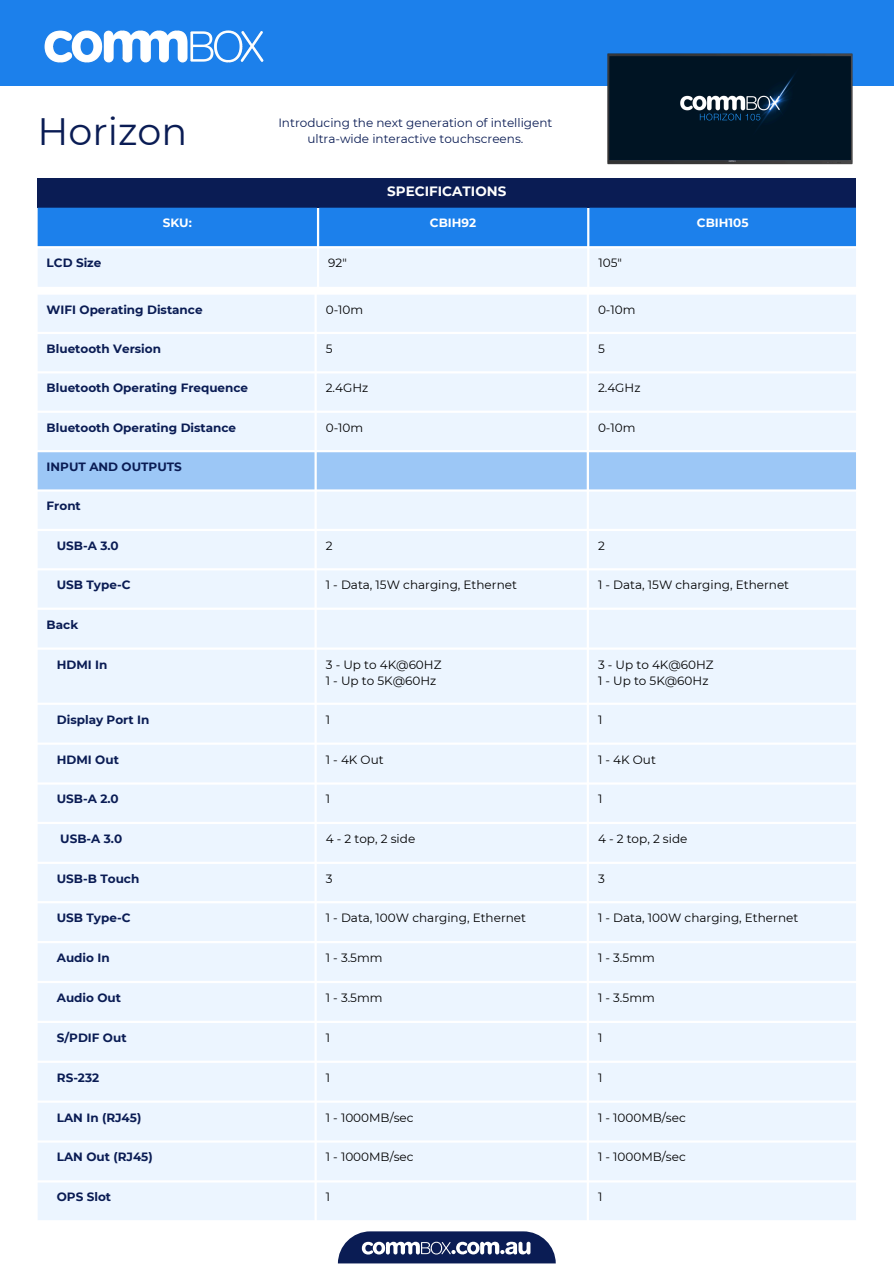
<style>
.page{position:relative;width:894px;height:1264px;background:#fff}
.page>*{position:absolute;margin:0;border:0;box-sizing:border-box;transform-origin:0 0}
.t1{font:38.1px "Montserrat";color:#0a1c54}
.t2{font:700 13.5px "Montserrat";color:#fff}
.t3{font:12px "Montserrat";color:#000}
.t4{font:700 12px "Montserrat";color:#0a1c54}
.t5{font:12px "Montserrat";color:#0a1c54}
.t6{font:700 12px "Montserrat";color:#fff}
</style>
<div class="page">
<svg style="left:338px;top:1231px;width:217px;height:32px"></svg>
<div style="left:0;top:0;width:893px;height:85px;background:#1c80eb"></div>
<div style="left:38px;top:178px;width:817px;height:30px;background:#0a1c54"></div>
<img style="left:44px;top:30px;width:220px;height:33px">
<svg style="left:38px;top:208px;width:817px;height:79px;background:#88bdf5"></svg>
<div style="left:38px;top:295px;width:817px;height:925px;background:#ecf5ff"></div>
<div style="left:38px;top:452px;width:817px;height:37px;background:#9cc7f6"></div>
<img style="left:572px;top:53px;width:315px;height:143px">
<p class="t1" style="left:38px;top:108px;width:151px">Horizon</p>
<p class="t5" style="left:278px;top:115px;width:275px">Introducing the next generation of intelligent</p>
<p class="t5" style="left:307px;top:131px;width:217px">ultra-wide interactive touchscreens.</p>
<p class="t2" style="left:387px;top:183px;width:120px">SPECIFICATIONS</p>
<h1 class="t6" style="left:163px;top:215px;width:31px">SKU:</h1>
<p class="t6" style="left:430px;top:215px;width:48px">CBIH92</p>
<p class="t6" style="left:696px;top:215px;width:53px">CBIH105</p>
<h2 class="t4" style="left:47px;top:255px;width:56px">LCD Size</h2>
<p class="t3" style="left:328px;top:255px;width:20px">92"</p>
<p class="t3" style="left:598px;top:255px;width:25px">105"</p>
<p class="t4" style="left:47px;top:302px;width:157px">WIFI Operating Distance</p>
<p class="t3" style="left:326px;top:302px;width:39px">0-10m</p>
<p class="t3" style="left:597px;top:302px;width:39px">0-10m</p>
<p class="t4" style="left:47px;top:341px;width:116px">Bluetooth Version</p>
<p class="t3" style="left:326px;top:341px;width:8px">5</p>
<p class="t3" style="left:597px;top:341px;width:8px">5</p>
<p class="t4" style="left:47px;top:380px;width:203px">Bluetooth Operating Frequence</p>
<p class="t3" style="left:326px;top:380px;width:44px">2.4GHz</p>
<p class="t3" style="left:597px;top:380px;width:44px">2.4GHz</p>
<p class="t4" style="left:47px;top:420px;width:191px">Bluetooth Operating Distance</p>
<p class="t3" style="left:326px;top:420px;width:39px">0-10m</p>
<p class="t3" style="left:597px;top:420px;width:39px">0-10m</p>
<p class="t4" style="left:47px;top:459px;width:137px">INPUT AND OUTPUTS</p>
<p class="t4" style="left:47px;top:499px;width:36px">Front</p>
<p class="t4" style="left:57px;top:538px;width:63px">USB-A 3.0</p>
<p class="t3" style="left:326px;top:538px;width:8px">2</p>
<p class="t3" style="left:597px;top:538px;width:8px">2</p>
<p class="t4" style="left:57px;top:577px;width:75px">USB Type-C</p>
<p class="t3" style="left:326px;top:577px;width:193px">1 - Data, 15W charging, Ethernet</p>
<p class="t3" style="left:597px;top:577px;width:193px">1 - Data, 15W charging, Ethernet</p>
<p class="t4" style="left:47px;top:617px;width:33px">Back</p>
<p class="t4" style="left:57px;top:657px;width:52px">HDMI In</p>
<p class="t3" style="left:326px;top:657px;width:117px">3 - Up to 4K@60HZ</p>
<p class="t3" style="left:326px;top:673px;width:112px">1 - Up to 5K@60Hz</p>
<p class="t3" style="left:597px;top:657px;width:117px">3 - Up to 4K@60HZ</p>
<p class="t3" style="left:597px;top:673px;width:112px">1 - Up to 5K@60Hz</p>
<p class="t4" style="left:57px;top:712px;width:94px">Display Port In</p>
<p class="t3" style="left:326px;top:712px;width:6px">1</p>
<p class="t3" style="left:597px;top:712px;width:6px">1</p>
<p class="t4" style="left:57px;top:752px;width:63px">HDMI Out</p>
<p class="t3" style="left:326px;top:752px;width:59px">1 - 4K Out</p>
<p class="t3" style="left:597px;top:752px;width:59px">1 - 4K Out</p>
<p class="t4" style="left:57px;top:791px;width:63px">USB-A 2.0</p>
<p class="t3" style="left:326px;top:791px;width:6px">1</p>
<p class="t3" style="left:597px;top:791px;width:6px">1</p>
<p class="t4" style="left:60px;top:831px;width:63px">USB-A 3.0</p>
<p class="t3" style="left:326px;top:831px;width:91px">4 - 2 top, 2 side</p>
<p class="t3" style="left:597px;top:831px;width:91px">4 - 2 top, 2 side</p>
<p class="t4" style="left:57px;top:871px;width:84px">USB-B Touch</p>
<p class="t3" style="left:326px;top:871px;width:8px">3</p>
<p class="t3" style="left:597px;top:871px;width:8px">3</p>
<p class="t4" style="left:57px;top:910px;width:75px">USB Type-C</p>
<p class="t3" style="left:326px;top:910px;width:202px">1 - Data, 100W charging, Ethernet</p>
<p class="t3" style="left:597px;top:910px;width:202px">1 - Data, 100W charging, Ethernet</p>
<p class="t4" style="left:57px;top:950px;width:54px">Audio In</p>
<p class="t3" style="left:326px;top:950px;width:58px">1 - 3.5mm</p>
<p class="t3" style="left:597px;top:950px;width:58px">1 - 3.5mm</p>
<p class="t4" style="left:57px;top:990px;width:66px">Audio Out</p>
<p class="t3" style="left:326px;top:990px;width:58px">1 - 3.5mm</p>
<p class="t3" style="left:597px;top:990px;width:58px">1 - 3.5mm</p>
<p class="t4" style="left:57px;top:1030px;width:71px">S/PDIF Out</p>
<p class="t3" style="left:326px;top:1030px;width:6px">1</p>
<p class="t3" style="left:597px;top:1030px;width:6px">1</p>
<p class="t4" style="left:57px;top:1070px;width:44px">RS-232</p>
<p class="t3" style="left:326px;top:1070px;width:6px">1</p>
<p class="t3" style="left:597px;top:1070px;width:6px">1</p>
<p class="t4" style="left:57px;top:1109px;width:86px">LAN In (RJ45)</p>
<p class="t3" style="left:326px;top:1109px;width:89px">1 - 1000MB/sec</p>
<p class="t3" style="left:597px;top:1109px;width:89px">1 - 1000MB/sec</p>
<p class="t4" style="left:57px;top:1149px;width:97px">LAN Out (RJ45)</p>
<p class="t3" style="left:326px;top:1149px;width:89px">1 - 1000MB/sec</p>
<p class="t3" style="left:597px;top:1149px;width:89px">1 - 1000MB/sec</p>
<p class="t4" style="left:57px;top:1189px;width:56px">OPS Slot</p>
<p class="t3" style="left:326px;top:1189px;width:6px">1</p>
<p class="t3" style="left:597px;top:1189px;width:6px">1</p>
</div>
